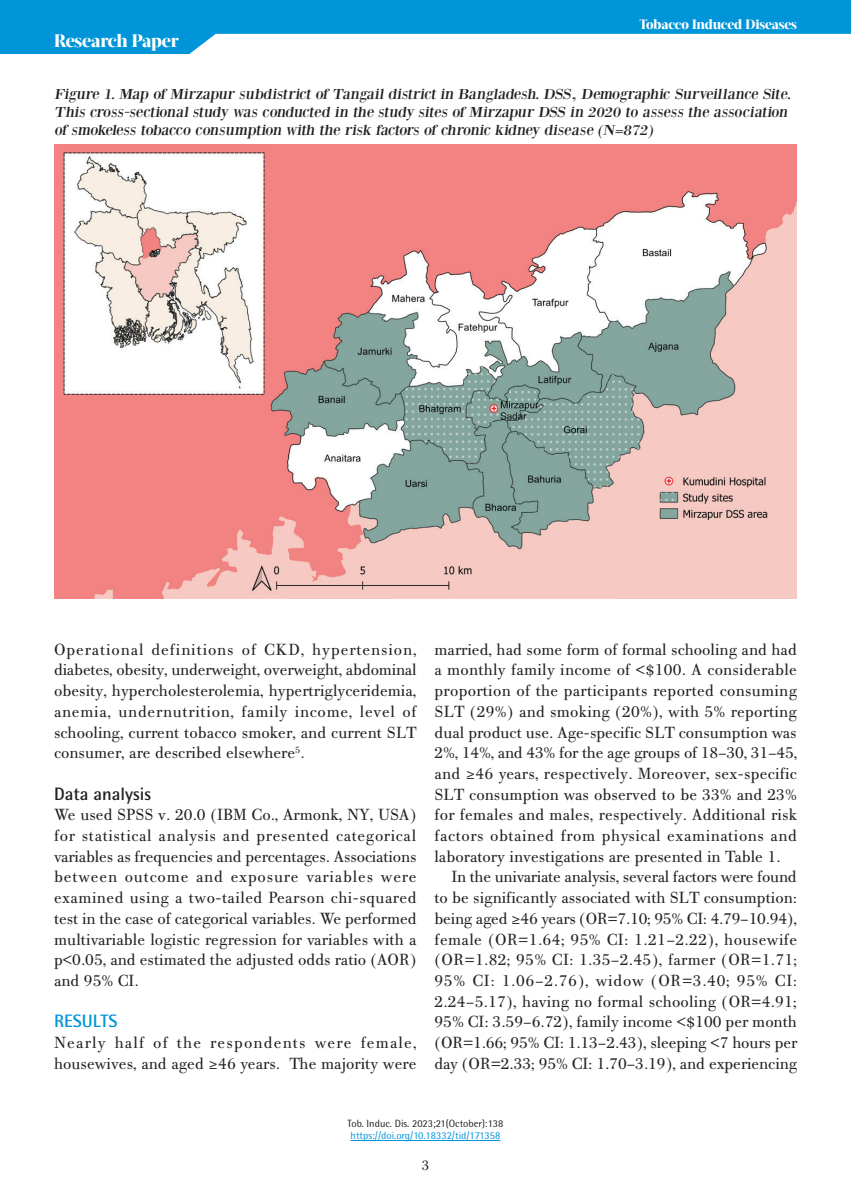
<style>
.page{position:relative;width:851px;height:1191px;background:#fff}
.page>*{position:absolute;margin:0;border:0;box-sizing:border-box;transform-origin:0 0}
.t1{font:800 18px "Acta Display W04";letter-spacing:-.01em;color:#fff}
.t2{font:700 18px "Rotis Semi Sans Hel";color:#231f20}
.t3{font:700 18px "Rotis Semi Sans Hel";color:#0095d9}
.t4{font:17.25px/20.7px "PF Bodoni Text";color:#231f20;text-align:justify}
.t5{font:17.25px "PF Bodoni Text";letter-spacing:.02em;color:#231f20}
.t6{font:17.25px "PF Bodoni Text";letter-spacing:.03em;color:#231f20}
.t7{font:17.25px "PF Bodoni Text";letter-spacing:.04em;color:#231f20}
.t8{font:15px/18px "Bodoni XT";color:#231f20;scale:1.1 1}
.t9{font:15px "PF Bodoni Text";color:#231f20}
.t10{font:800 13.5px "Acta Display W04";letter-spacing:-.01em;color:#fff}
.t11{font:10.5px "Rotis Semi Sans Hel";color:#0095d9}
.t12{font:10.5px "Rotis Semi Sans Hel";color:#231f20}
.s1{font-family:"Georgia";font-size:15px}
</style>
<div class="page">
<svg style="left:0;top:0;width:850px;height:54px;fill:#0095d9"></svg>
<hr style="left:350px;top:1140px;width:150px;height:1px;background:#0095d9">
<img style="left:54px;top:144px;width:742px;height:454px">
<p class="t1" style="left:54px;top:30px;width:126px">Research Paper</p>
<p class="t10" style="left:639px;top:17px;width:159px">Tobacco Induced Diseases</p>
<p class="t8" style="left:54px;top:85px;width:673px">Figure 1. Map of Mirzapur subdistrict of Tangail district in Bangladesh. DSS, Demographic Surveillance Site.<br>This cross-sectional study was conducted in the study sites of Mirzapur DSS in 2020 to assess the association of smokeless tobacco consumption with the risk factors of chronic kidney disease (N=872)</p>
<p class="t4" style="left:54px;top:639px;width:364px">Operational definitions of CKD, hypertension, diabetes, obesity, underweight, overweight, abdominal obesity, hypercholesterolemia, hypertriglyceridemia, anemia, undernutrition, family income, level of schooling, current tobacco smoker, and current SLT consumer, are described elsewhere<sup>5</sup>.</p>
<p class="t2" style="left:54px;top:782px;width:99px">Data analysis</p>
<p class="t4" style="left:54px;top:804px;width:364px">We used SPSS v. 20.0 (IBM Co., Armonk, NY, USA) for statistical analysis and presented categorical variables as frequencies and percentages. Associations between outcome and exposure variables were examined using a two-tailed Pearson chi-squared test in the case of categorical variables. We performed multivariable logistic regression for variables with a p&lt;0.05, and estimated the adjusted odds ratio (AOR) and 95% CI.</p>
<p class="t3" style="left:54px;top:1010px;width:65px">RESULTS</p>
<p class="t4" style="left:54px;top:1032px;width:364px">Nearly half of the respondents were female, housewives, and aged <span class="s1">≥</span>46 years. The majority were</p>
<p class="t4" style="left:434px;top:639px;width:364px">married, had some form of formal schooling and had</p>
<p class="t4" style="left:434px;top:660px;width:364px">a monthly family income of &lt;<span class="s1">$</span>100. A considerable</p>
<p class="t4" style="left:434px;top:680px;width:364px">proportion of the participants reported consuming</p>
<p class="t4" style="left:434px;top:701px;width:364px">SLT (29%) and smoking (20%), with 5% reporting</p>
<p class="t4" style="left:434px;top:722px;width:363px">dual product use. Age-specific SLT consumption was</p>
<p class="t4" style="left:434px;top:742px;width:364px">2%, 14%, and 43% for the age groups of 18–30, 31–45,</p>
<p class="t4" style="left:434px;top:763px;width:364px">and <span class="s1">≥</span>46 years, respectively. Moreover, sex-specific</p>
<p class="t4" style="left:434px;top:784px;width:364px">SLT consumption was observed to be 33% and 23%</p>
<p class="t4" style="left:434px;top:804px;width:364px">for females and males, respectively. Additional risk</p>
<p class="t6" style="left:434px;top:826px;width:364px">factors obtained from physical examinations and</p>
<p class="t4" style="left:434px;top:846px;width:347px">laboratory investigations are presented in Table 1.</p>
<p class="t4" style="left:451px;top:867px;width:347px">In the univariate analysis, several factors were found</p>
<p class="t4" style="left:434px;top:887px;width:364px">to be significantly associated with SLT consumption:</p>
<p class="t4" style="left:434px;top:908px;width:364px">being aged <span class="s1">≥</span>46 years (OR=7.10; 95% CI: 4.79–10.94),</p>
<p class="t5" style="left:434px;top:929px;width:364px">female (OR=1.64; 95% CI: 1.21–2.22), housewife</p>
<p class="t5" style="left:434px;top:950px;width:364px">(OR=1.82; 95% CI: 1.35–2.45), farmer (OR=1.71;</p>
<p class="t7" style="left:434px;top:971px;width:364px">95% CI: 1.06–2.76), widow (OR=3.40; 95% CI:</p>
<p class="t4" style="left:434px;top:991px;width:363px">2.24–5.17), having no formal schooling (OR=4.91;</p>
<p class="t4" style="left:434px;top:1011px;width:364px">95% CI: 3.59–6.72), family income &lt;<span class="s1">$</span>100 per month</p>
<p class="t4" style="left:434px;top:1032px;width:364px">(OR=1.66; 95% CI: 1.13–2.43), sleeping &lt;7 hours per</p>
<p class="t4" style="left:434px;top:1053px;width:364px">day (OR=2.33; 95% CI: 1.70–3.19), and experiencing</p>
<p class="t12" style="left:347px;top:1116px;width:157px">Tob. Induc. Dis. 2023;21(October):138</p>
<p class="t11" style="left:350px;top:1129px;width:151px">https://doi.org/10.18332/tid/171358</p>
<p class="t9" style="left:421px;top:1156px;width:9px">3</p>
</div>
